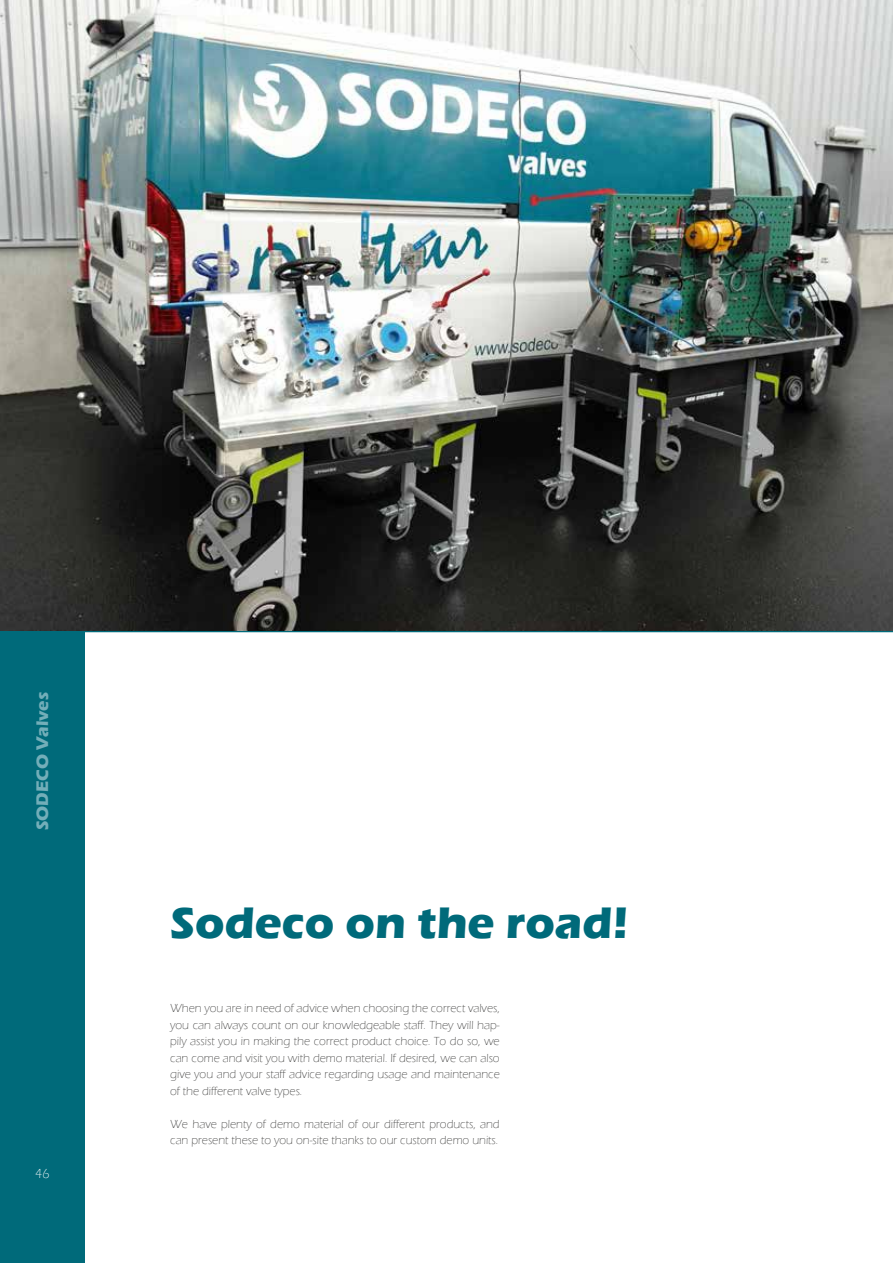
<style>
.page{position:relative;width:893px;height:1263px;background:#fff}
.page>*{position:absolute;margin:0;border:0;box-sizing:border-box;transform-origin:0 0}
.t1{font:700 45.45px "Eras ITC";color:#006a7a}
.t2{font:700 17.4px "Eras ITC";color:#73aeb9}
.t3{font:300 13.5px "Eras ITC";color:#fff}
.t4{font:300 12px/16.5px "Eras ITC";color:#3c3c3b;text-align:justify}
</style>
<div class="page">
<div style="left:0;top:631px;width:85px;height:632px;background:#006a7a"></div>
<hr style="left:0;top:631px;width:893px;height:1px;background:#006a7a">
<img style="left:0;top:0;width:893px;height:631px">
<h2 class="t2" style="left:32px;top:830px;width:140px;rotate:-90deg">SODECO Valves</h2>
<p class="t3" style="left:35px;top:1166px;width:16px">46</p>
<h1 class="t1" style="left:170px;top:896px;width:460px">Sodeco on the road!</h1>
<p class="t4" style="left:170px;top:1000px;width:331px">When you are in need of advice when choosing the correct valves, you can always count on our knowledgeable staff. They will hap&shy;pily assist you in making the correct product choice. To do so, we can come and visit you with demo material. If desired, we can also give you and your staff advice regarding usage and maintenance of the different valve types.</p>
<p class="t4" style="left:170px;top:1115px;width:331px">We have plenty of demo material of our different products, and can present these to you on-site thanks to our custom demo units.</p>
</div>
